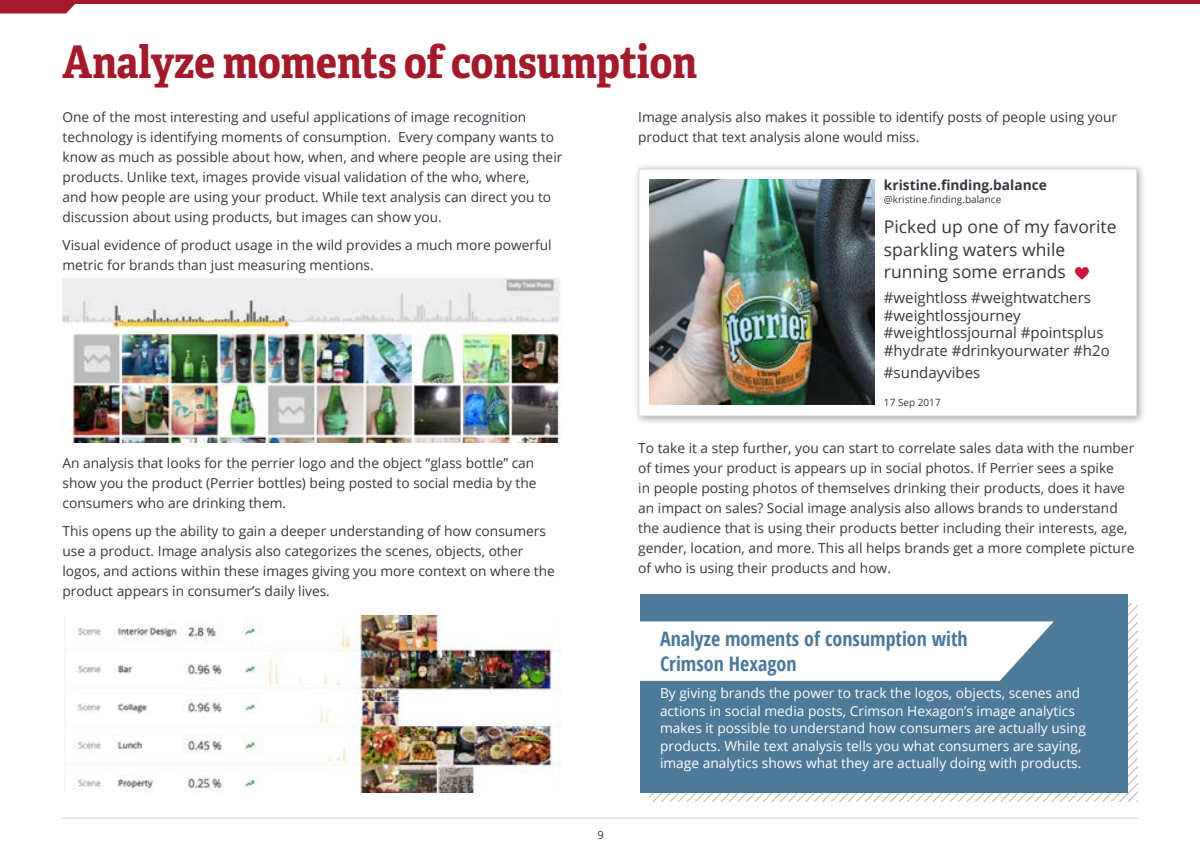
<style>
.page{position:relative;width:1200px;height:850px;background:#fff}
.page>*{position:absolute;margin:0;border:0;box-sizing:border-box;transform-origin:0 0}
.t1{font:700 45px "Adelle Condensed";color:#a31a2d}
.t2{font:700 condensed 20px/25px "Open Sans";color:#4b7899}
.t3{font:17.5px/22.5px "Open Sans";color:#343741}
.t4{font:15px/17.5px "Open Sans";color:#343741}
.t5{font:13.75px/20px "Open Sans";color:#343741}
.t6{font:13.75px/17.5px "Open Sans";color:#fff}
.t7{font:700 13.75px "Open Sans";color:#343741}
.t8{font:11.25px "Open Sans";color:#343741}
.t9{font:10px "Open Sans";color:#343741}
</style>
<div class="page">
<svg style="left:0;top:4px;width:75px;height:9px"></svg>
<hr style="left:0;top:0;width:1200px;height:4px;background:#a31a2d">
<hr style="left:62px;top:818px;width:1076px;height:1px;background:#d6d7d9">
<svg style="left:650px;top:604px;width:488px;height:198px"></svg>
<div style="left:640px;top:594px;width:488px;height:198px;background:#4e7a99"></div>
<svg style="left:640px;top:621px;width:414px;height:60px;background:#f2f5f7"></svg>
<img style="left:62px;top:279px;width:499px;height:163px">
<img style="left:77px;top:615px;width:483px;height:177px">
<div style="left:634px;top:164px;width:511px;height:261px;background:#000;opacity:.35"></div>
<div style="left:639px;top:169px;width:498px;height:247px;background:#fff;border:1px solid #ddddde"></div>
<img style="left:649px;top:179px;width:225px;height:225px">
<svg style="left:1075px;top:267px;width:14px;height:13px"></svg>
<h1 class="t1" style="left:62px;top:29px;width:636px">Analyze moments of consumption</h1>
<p class="t5" style="left:62px;top:107px;width:501px">One of the most interesting and useful applications of image recognition technology is identifying moments of consumption. Every company wants to know as much as possible about how, when, and where people are using their products. Unlike text, images provide visual validation of the who, where,<br>and how people are using your product. While text analysis can direct you to discussion about using products, but images can show you.</p>
<p class="t5" style="left:62px;top:234px;width:491px">Visual evidence of product usage in the wild provides a much more powerful metric for brands than just measuring mentions.</p>
<p class="t5" style="left:638px;top:107px;width:480px">Image analysis also makes it possible to identify posts of people using your product that text analysis alone would miss.</p>
<p class="t7" style="left:884px;top:175px;width:164px">kristine.finding.balance</p>
<p class="t9" style="left:884px;top:193px;width:119px">@kristine.finding.balance</p>
<p class="t3" style="left:884px;top:215px;width:234px">Picked up one of my favorite sparkling waters while running some errands️</p>
<p class="t4" style="left:884px;top:289px;width:227px">#weightloss #weightwatchers #weightlossjourney #weightlossjournal #pointsplus #hydrate #drinkyourwater #h2o</p>
<p class="t4" style="left:884px;top:364px;width:98px">#sundayvibes</p>
<p class="t9" style="left:884px;top:395px;width:58px">17 Sep 2017</p>
<p class="t5" style="left:62px;top:453px;width:476px">An analysis that looks for the perrier logo and the object “glass bottle” can show you the product (Perrier bottles) being posted to social media by the consumers who are drinking them.</p>
<p class="t5" style="left:62px;top:520px;width:494px">This opens up the ability to gain a deeper understanding of how consumers use a product. Image analysis also categorizes the scenes, objects, other logos, and actions within these images giving you more context on where the product appears in consumer’s daily lives.</p>
<p class="t8" style="left:597px;top:827px;width:8px">9</p>
<p class="t5" style="left:638px;top:437px;width:498px">To take it a step further, you can start to correlate sales data with the number of times your product is appears up in social photos. If Perrier sees a spike<br>in people posting photos of themselves drinking their products, does it have an impact on sales? Social image analysis also allows brands to understand the audience that is using their products better including their interests, age, gender, location, and more. This all helps brands get a more complete picture of who is using their products and how.</p>
<h2 class="t2" style="left:660px;top:625px;width:309px">Analyze moments of consumption with<br>Crimson Hexagon</h2>
<p class="t6" style="left:660px;top:684px;width:427px">By giving brands the power to track the logos, objects, scenes and actions in social media posts, Crimson Hexagon’s image analytics makes it possible to understand how consumers are actually using products. While text analysis tells you what consumers are saying, image analytics shows what they are actually doing with products.</p>
</div>
